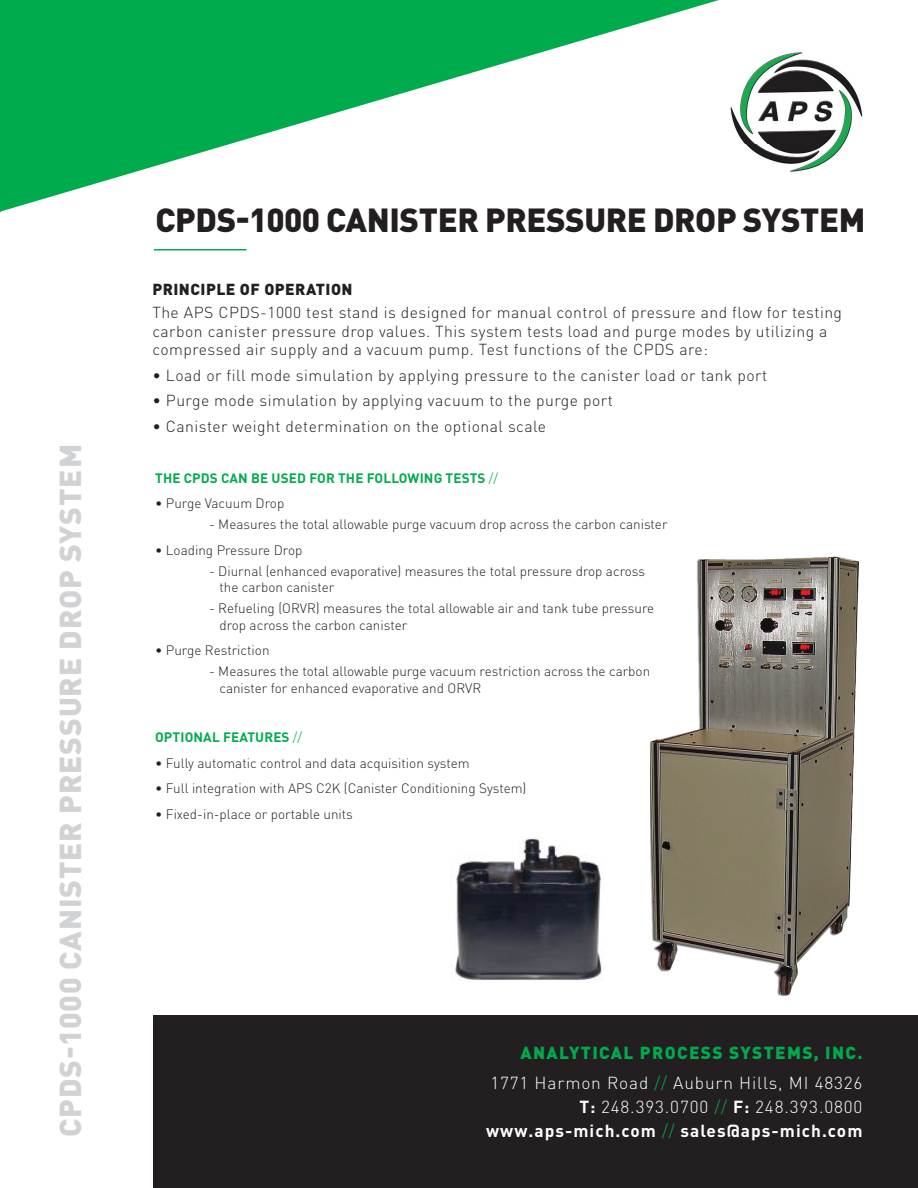
<style>
.page{position:relative;width:918px;height:1188px;background:#fff}
.page>*{position:absolute;margin:0;border:0;box-sizing:border-box;transform-origin:0 0}
.t1{font:900 33px "DIN Pro";letter-spacing:-.01em;color:#231f20}
.t2{font:900 30px "DIN Pro";letter-spacing:.03em;color:#d1d2d4}
.t3{font:300 17.25px/24px "DIN Pro";letter-spacing:.05em;color:#fff;text-align:right}
.t4{font:700 17.25px "DIN Pro";letter-spacing:.06em;color:#fff}
.t5{font:900 17.25px "DIN Pro";letter-spacing:.08em;color:#00ab4d}
.t6{font:300 15.75px/18.8px "DIN Pro";letter-spacing:.03em;color:#231f20}
.t7{font:900 15.75px "DIN Pro";letter-spacing:.03em;color:#231f20}
.t8{font:300 13.5px "DIN Pro";color:#231f20}
.t9{font:700 13.5px "DIN Pro";letter-spacing:.01em;color:#00ab4d}
.s1{font-weight:300}
.s2{color:#00ab4d}
.s3{font-weight:700}
.s4{font-weight:300;color:#00ab4d}
</style>
<div class="page">
<svg style="left:0;top:0;width:719px;height:213px"></svg>
<img style="left:730px;top:52px;width:133px;height:120px">
<hr style="left:154px;top:249px;width:92px;height:1px;background:#00ab4d">
<div style="left:154px;top:1015px;width:764px;height:173px;background:#231f20"></div>
<img style="left:651px;top:556px;width:207px;height:439px">
<img style="left:451px;top:838px;width:151px;height:142px">
<p class="t2" style="left:50px;top:1137px;width:695px;rotate:-90deg">CPDS-1000 CANISTER PRESSURE DROP SYSTEM</p>
<p class="t1" style="left:156px;top:198px;width:711px">CPDS-1000 CANISTER PRESSURE DROP SYSTEM</p>
<p class="t7" style="left:152px;top:279px;width:202px">PRINCIPLE OF OPERATION</p>
<p class="t6" style="left:152px;top:302px;width:691px">The APS CPDS-1000 test stand is designed for manual control of pressure and flow for testing carbon canister pressure drop values. This system tests load and purge modes by utilizing a compressed air supply and a vacuum pump. Test functions of the CPDS are:</p>
<p class="t6" style="left:152px;top:365px;width:616px">• Load or fill mode simulation by applying pressure to the canister load or tank port</p>
<p class="t6" style="left:152px;top:391px;width:462px">• Purge mode simulation by applying vacuum to the purge port</p>
<p class="t6" style="left:152px;top:416px;width:395px">• Canister weight determination on the optional scale</p>
<p class="t9" style="left:155px;top:469px;width:344px">THE CPDS CAN BE USED FOR THE FOLLOWING TESTS <span class="s1">//</span></p>
<p class="t8" style="left:155px;top:494px;width:131px">• Purge Vacuum Drop</p>
<p class="t8" style="left:209px;top:515px;width:460px">- Measures the total allowable purge vacuum drop across the carbon canister</p>
<p class="t8" style="left:155px;top:541px;width:149px">• Loading Pressure Drop</p>
<p class="t8" style="left:209px;top:562px;width:438px">- Diurnal (enhanced evaporative) measures the total pressure drop across</p>
<p class="t8" style="left:219px;top:578px;width:117px">the carbon canister</p>
<p class="t8" style="left:209px;top:599px;width:447px">- Refueling (ORVR) measures the total allowable air and tank tube pressure</p>
<p class="t8" style="left:219px;top:616px;width:189px">drop across the carbon canister</p>
<p class="t8" style="left:155px;top:641px;width:116px">• Purge Restriction</p>
<p class="t8" style="left:209px;top:662px;width:443px">- Measures the total allowable purge vacuum restriction across the carbon</p>
<p class="t8" style="left:219px;top:679px;width:263px">canister for enhanced evaporative and ORVR</p>
<p class="t9" style="left:155px;top:728px;width:148px">OPTIONAL FEATURES <span class="s1">//</span></p>
<p class="t8" style="left:155px;top:753px;width:316px">• Fully automatic control and data acquisition system</p>
<p class="t8" style="left:155px;top:779px;width:373px">• Full integration with APS C2K (Canister Conditioning System)</p>
<p class="t8" style="left:155px;top:804px;width:199px">• Fixed-in-place or portable units</p>
<p class="t5" style="left:520px;top:1041px;width:344px">ANALYTICAL PROCESS SYSTEMS, INC.</p>
<p class="t3" style="left:490px;top:1070px;width:374px">1771 Harmon Road <span class="s2">//</span> Auburn Hills, MI 48326<br><span class="s3">T:</span> 248.393.0700 <span class="s2">//</span> <span class="s3">F:</span> 248.393.0800</p>
<p class="t4" style="left:486px;top:1119px;width:378px">www.aps-mich.com <span class="s4">//</span> sales@aps-mich.com</p>
</div>
